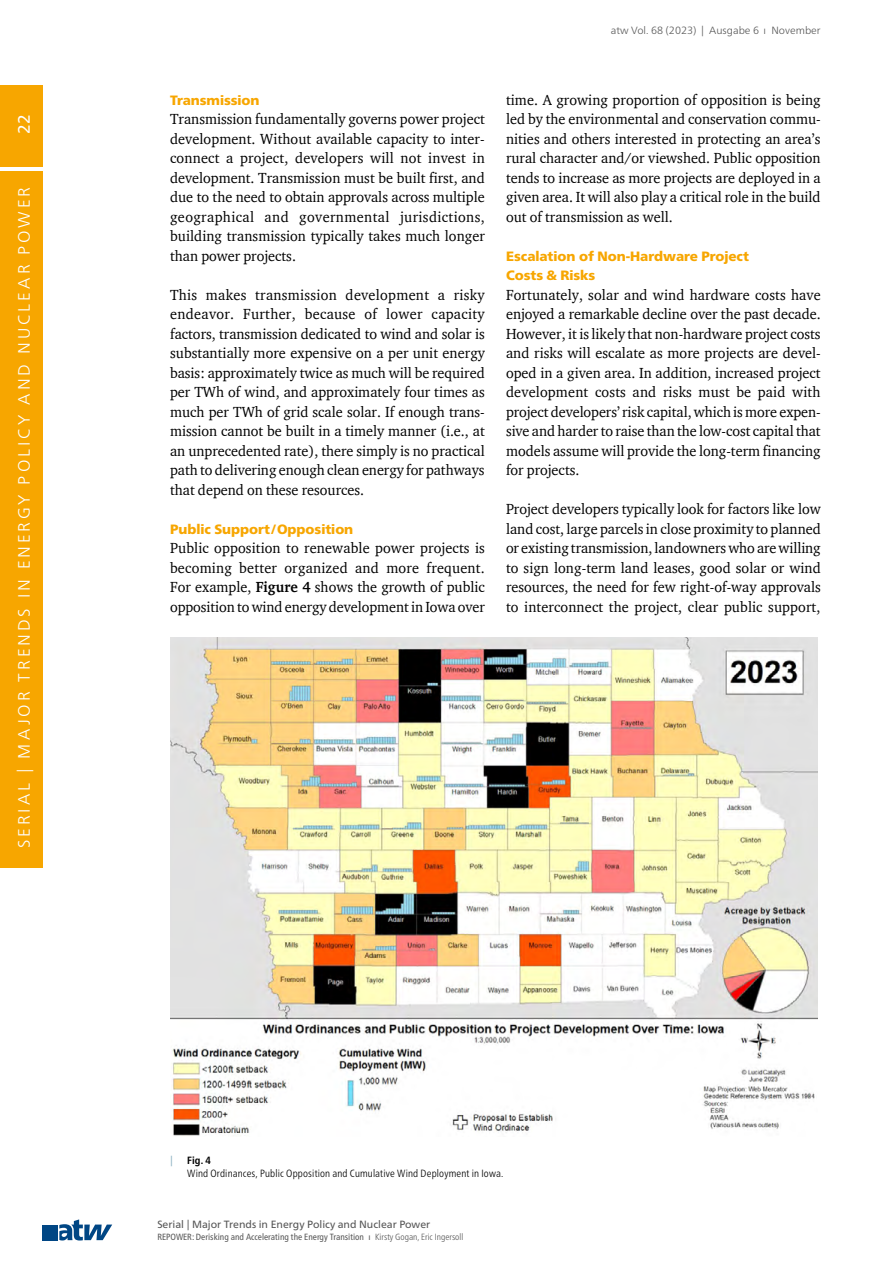
<style>
.page{position:relative;width:893px;height:1263px;background:#fff}
.page>*{position:absolute;margin:0;border:0;box-sizing:border-box;transform-origin:0 0}
.t1{font:300 16.5px "Frutiger Neue LT Pro";letter-spacing:.185em;color:#fff}
.t2{font:16.5px "Frutiger Neue LT Pro";color:#fff}
.Fließtext_ohne_Einzug_SERIAL___Game_VA0{font:15px/19.5px "ITC Charter Com";color:#000;text-align:justify;scale:.95 1}
.Unterüberschrift_2sp{font:900 13.5px/19.5px "Frutiger Neue LT Pro";color:#f7a600}
.t3{font:300 condensed 10.5px/13.5px "Frutiger Neue LT Pro";letter-spacing:.015em;color:#000}
.t4{font:10.5px "Frutiger Neue LT Pro";color:#565656}
.t5{font:300 10.5px "Frutiger Neue LT Pro";color:#565656}
.t6{font:10.5px "Frutiger Neue LT Pro";color:#8cb2c2}
.t7{font:condensed 9px "Frutiger Neue LT Pro";color:#565656}
.s1{font-weight:700}
.s2{font-weight:300}
</style>
<div class="page">
<svg style="left:59px;top:1219px;width:53px;height:21px"></svg>
<div style="left:43px;top:1225px;width:15px;height:15px;background:#004684"></div>
<div style="left:0;top:171px;width:43px;height:696px;background:#f7a600"></div>
<div style="left:0;top:85px;width:43px;height:82px;background:#f7a600"></div>
<img style="left:170px;top:637px;width:648px;height:499px">
<p class="t2" style="left:14px;top:134px;width:21px;rotate:-90deg">22</p>
<p class="t1" style="left:14px;top:848px;width:662px;rotate:-90deg">SERIAL | MAJOR TRENDS IN ENERGY POLICY AND NUCLEAR POWER</p>
<p class="t5" style="left:611px;top:24px;width:211px">atw Vol. 68 (2023) | Ausgabe 6 ı November</p>
<p class="Unterüberschrift_2sp" style="left:170px;top:90px;width:91px">Transmission</p>
<p class="Fließtext_ohne_Einzug_SERIAL___Game_VA0" style="left:170px;top:109px;width:333px">Transmission fundamentally governs power project development. Without available capacity to inter&shy;connect a project, developers will not invest in development. Transmission must be built first, and due to the need to obtain approvals across multiple geographical and governmental jurisdictions, building transmission typically takes much longer than power projects.</p>
<p class="Fließtext_ohne_Einzug_SERIAL___Game_VA0" style="left:170px;top:284px;width:333px">This makes transmission development a risky endeavor. Further, because of lower capacity factors, transmission dedicated to wind and solar is substantially more expensive on a per unit energy basis: approximately twice as much will be required per TWh of wind, and approximately four times as much per TWh of grid scale solar. If enough trans&shy;mission cannot be built in a timely manner (i.e., at an unprecedented rate), there simply is no practical path to delivering enough clean energy for pathways that depend on these resources.</p>
<p class="Unterüberschrift_2sp" style="left:170px;top:519px;width:185px">Public Support/Opposition</p>
<p class="Fließtext_ohne_Einzug_SERIAL___Game_VA0" style="left:170px;top:538px;width:333px">Public opposition to renewable power projects is becoming better organized and more frequent.<br>For example, <span class="s1">Figure 4</span> shows the growth of public opposition to wind energy development in Iowa over</p>
<p class="Fließtext_ohne_Einzug_SERIAL___Game_VA0" style="left:506px;top:89px;width:333px">time. A growing proportion of opposition is being led by the environmental and conservation commu&shy;nities and others interested in protecting an area’s rural character and/or viewshed. Public opposition tends to increase as more projects are deployed in a given area. It will also play a critical role in the build out of transmission as well.</p>
<p class="Unterüberschrift_2sp" style="left:506px;top:246px;width:245px">Escalation of Non-Hardware Project<br>Costs &amp; Risks</p>
<p class="Fließtext_ohne_Einzug_SERIAL___Game_VA0" style="left:506px;top:284px;width:333px">Fortunately, solar and wind hardware costs have enjoyed a remarkable decline over the past decade.<br>However, it is likely that non-hardware project costs and risks will escalate as more projects are devel&shy;oped in a given area. In addition, increased project development costs and risks must be paid with project developers’ risk capital, which is more expen&shy;sive and harder to raise than the low-cost capital that models assume will provide the long-term financing for projects.</p>
<p class="Fließtext_ohne_Einzug_SERIAL___Game_VA0" style="left:506px;top:499px;width:333px">Project developers typically look for factors like low land cost, large parcels in close proximity to planned or existing transmission, landowners who are willing to sign long-term land leases, good solar or wind resources, the need for few right-of-way approvals to interconnect the project, clear public support,</p>
<p class="t6" style="left:170px;top:1153px;width:4px">|</p>
<p class="t3" style="left:187px;top:1153px;width:318px"><span class="s1">Fig. 4<br></span>Wind Ordinances, Public Opposition and Cumulative Wind Deployment in Iowa.</p>
<p class="t4" style="left:157px;top:1218px;width:274px">Serial | Major Trends in Energy Policy and Nuclear Power</p>
<p class="t7" style="left:157px;top:1232px;width:307px">REPOWER: Derisking and Accelerating the Energy Transition ı <span class="s2">Kirsty Gogan, Eric Ingersoll</span></p>
</div>
